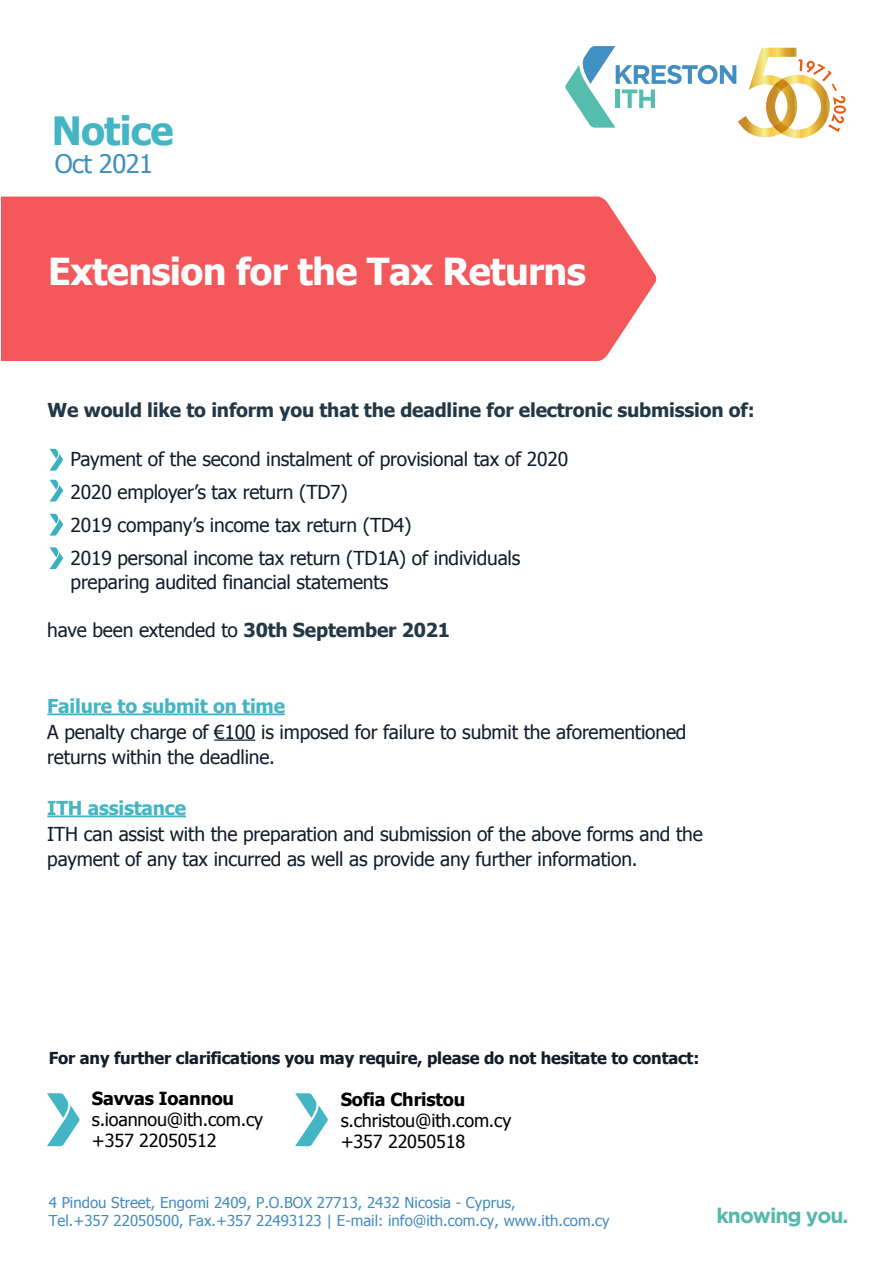
<style>
.page{position:relative;width:893px;height:1263px;background:#fff}
.page>*{position:absolute;margin:0;border:0;box-sizing:border-box;transform-origin:0 0}
.t1{font:700 39px "Tahoma";letter-spacing:-.02em;color:#43b5c4}
.t2{font:700 37.2px "Tahoma";letter-spacing:-.02em;color:#fff}
.t3{font:25.5px "Tahoma";letter-spacing:-.02em;color:#418ec0}
.t4{font:700 21px "Gotham";letter-spacing:-.05em;color:#58b7ac}
.t5{font:19.2px/33px "Tahoma";letter-spacing:-.01em;color:#131c2b}
.t6{font:700 19.2px "Tahoma";letter-spacing:-.01em;color:#223846}
.t7{font:700 19.2px "Tahoma";letter-spacing:-.01em;color:#43b5c4}
.t8{font:18px/21px "Tahoma";letter-spacing:-.01em;color:#000}
.t9{font:700 18px "Tahoma";letter-spacing:-.01em;color:#000}
.t10{font:700 16.5px "Tahoma";letter-spacing:-.01em;color:#131c2b}
.t11{font:15px/18px "Tahoma";color:#448cbf}
.s1{font-weight:700;color:#223846}
</style>
<div class="page">
<div style="left:1px;top:197px;width:655px;height:164px;background:#f5585a"></div>
<svg style="left:565px;top:46px;width:281px;height:92px"></svg>
<svg style="left:50px;top:449px;width:13px;height:22px"></svg>
<svg style="left:50px;top:480px;width:13px;height:21px"></svg>
<svg style="left:50px;top:514px;width:13px;height:21px"></svg>
<svg style="left:50px;top:547px;width:13px;height:22px"></svg>
<svg style="left:47px;top:1093px;width:33px;height:53px"></svg>
<svg style="left:295px;top:1093px;width:33px;height:53px"></svg>
<hr style="left:47px;top:713px;width:238px;height:2px;background:#43b5c4">
<hr style="left:214px;top:739px;width:41px;height:2px;background:#131c2b">
<hr style="left:47px;top:815px;width:139px;height:2px;background:#43b5c4">
<h1 class="t1" style="left:52px;top:104px;width:123px">Notice</h1>
<h3 class="t3" style="left:55px;top:147px;width:100px">Oct 2021</h3>
<h2 class="t2" style="left:48px;top:245px;width:539px">Extension for the Tax Returns</h2>
<p class="t6" style="left:48px;top:397px;width:709px">We would like to inform you that the deadline for electronic submission of:</p>
<p class="t5" style="left:71px;top:441px;width:499px">Payment of the second instalment of provisional tax of 2020<br>2020 employer’s tax return (TD7)<br>2019 company’s income tax return (TD4)<br>2019 personal income tax return (TD1A) of individuals</p>
<p class="t5" style="left:71px;top:564px;width:319px">preparing audited financial statements</p>
<p class="t5" style="left:47px;top:612px;width:404px">have been extended to <span class="s1">30th September 2021</span></p>
<p class="t7" style="left:47px;top:692px;width:239px">Failure to submit on time</p>
<p class="t5" style="left:47px;top:718px;width:641px;line-height:25.5px">A penalty charge of €100 is imposed for failure to submit the aforementioned returns within the deadline.</p>
<p class="t7" style="left:47px;top:795px;width:140px">ITH assistance</p>
<p class="t5" style="left:47px;top:820px;width:657px;line-height:25.5px">ITH can assist with the preparation and submission of the above forms and the payment of any tax incurred as well as provide any further information.</p>
<p class="t10" style="left:49px;top:1046px;width:652px">For any further clarifications you may require, please do not hesitate to contact:</p>
<p class="t9" style="left:92px;top:1086px;width:144px">Savvas Ioannou</p>
<p class="t8" style="left:92px;top:1108px;width:173px">s.ioannou@ith.com.cy +357 22050512</p>
<p class="t9" style="left:341px;top:1086px;width:126px">Sofia Christou</p>
<p class="t8" style="left:341px;top:1109px;width:172px">s.christou@ith.com.cy +357 22050518</p>
<p class="t11" style="left:49px;top:1192px;width:562px">4 Pindou Street, Engomi 2409, P.O.BOX 27713, 2432 Nicosia - Cyprus,<br>Tel.+357 22050500, Fax.+357 22493123 | E-mail: info@ith.com.cy, www.ith.com.cy</p>
<p class="t4" style="left:717px;top:1203px;width:133px">knowing you.</p>
</div>
